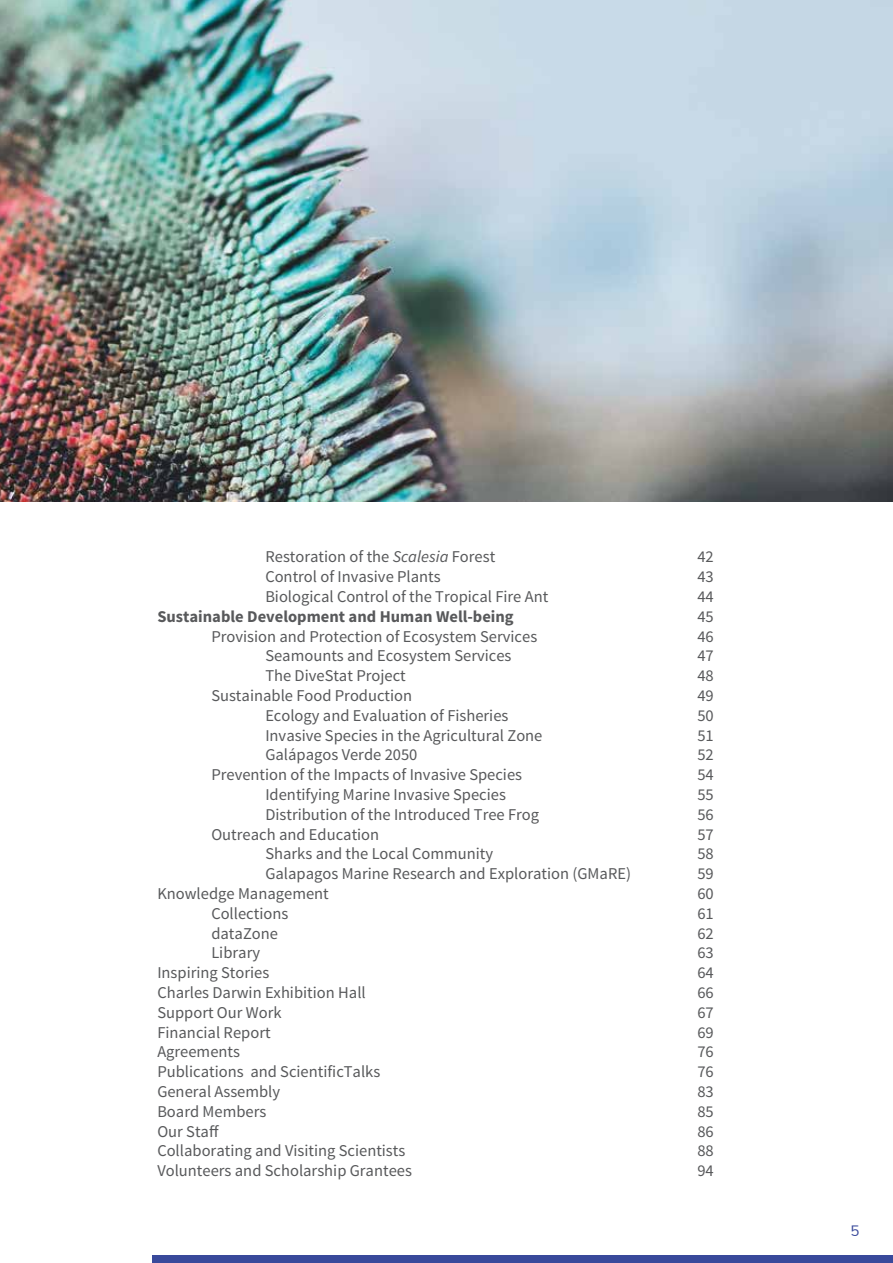
<style>
.page{position:relative;width:893px;height:1263px;background:#fff}
.page>*{position:absolute;margin:0;border:0;box-sizing:border-box;transform-origin:0 0}
.t1{font:16.5px "Source Sans Pro";color:#58595b}
.t2{font:700 16.5px "Source Sans Pro";color:#58595b}
.t3{font:15px "Nunito Sans";color:#39499b}
.s1{font-style:italic}
</style>
<div class="page">
<img style="left:0;top:0;width:893px;height:502px">
<div style="left:152px;top:1256px;width:741px;height:7px;background:#39499b"></div>
<p class="t1" style="left:265px;top:547px;width:231px">Restoration of the <span class="s1">Scalesia</span> Forest</p>
<p class="t1" style="left:697px;top:547px;width:18px">42</p>
<p class="t1" style="left:265px;top:566px;width:177px">Control of Invasive Plants</p>
<p class="t1" style="left:697px;top:566px;width:18px">43</p>
<p class="t1" style="left:265px;top:586px;width:284px">Biological Control of the Tropical Fire Ant</p>
<p class="t1" style="left:697px;top:586px;width:18px">44</p>
<p class="t2" style="left:157px;top:606px;width:358px">Sustainable Development and Human Well-being</p>
<p class="t1" style="left:697px;top:606px;width:18px">45</p>
<p class="t1" style="left:211px;top:626px;width:327px">Provision and Protection of Ecosystem Services</p>
<p class="t1" style="left:697px;top:626px;width:18px">46</p>
<p class="t1" style="left:265px;top:646px;width:248px">Seamounts and Ecosystem Services</p>
<p class="t1" style="left:697px;top:646px;width:18px">47</p>
<p class="t1" style="left:265px;top:665px;width:142px">The DiveStat Project</p>
<p class="t1" style="left:697px;top:665px;width:18px">48</p>
<p class="t1" style="left:211px;top:685px;width:202px">Sustainable Food Production</p>
<p class="t1" style="left:697px;top:685px;width:18px">49</p>
<p class="t1" style="left:265px;top:705px;width:245px">Ecology and Evaluation of Fisheries</p>
<p class="t1" style="left:697px;top:705px;width:18px">50</p>
<p class="t1" style="left:265px;top:725px;width:279px">Invasive Species in the Agricultural Zone</p>
<p class="t1" style="left:697px;top:725px;width:18px">51</p>
<p class="t1" style="left:265px;top:745px;width:154px">Galápagos Verde 2050</p>
<p class="t1" style="left:697px;top:745px;width:18px">52</p>
<p class="t1" style="left:211px;top:764px;width:312px">Prevention of the Impacts of Invasive Species</p>
<p class="t1" style="left:697px;top:764px;width:18px">54</p>
<p class="t1" style="left:265px;top:784px;width:242px">Identifying Marine Invasive Species</p>
<p class="t1" style="left:697px;top:784px;width:18px">55</p>
<p class="t1" style="left:265px;top:804px;width:275px">Distribution of the Introduced Tree Frog</p>
<p class="t1" style="left:697px;top:804px;width:18px">56</p>
<p class="t1" style="left:211px;top:824px;width:169px">Outreach and Education</p>
<p class="t1" style="left:697px;top:824px;width:18px">57</p>
<p class="t1" style="left:265px;top:844px;width:229px">Sharks and the Local Community</p>
<p class="t1" style="left:697px;top:844px;width:18px">58</p>
<p class="t1" style="left:265px;top:863px;width:367px">Galapagos Marine Research and Exploration (GMaRE)</p>
<p class="t1" style="left:697px;top:863px;width:18px">59</p>
<p class="t1" style="left:157px;top:883px;width:173px">Knowledge Management</p>
<p class="t1" style="left:697px;top:883px;width:18px">60</p>
<p class="t1" style="left:211px;top:903px;width:78px">Collections</p>
<p class="t1" style="left:697px;top:903px;width:18px">61</p>
<p class="t1" style="left:211px;top:923px;width:68px">dataZone</p>
<p class="t1" style="left:697px;top:923px;width:18px">62</p>
<p class="t1" style="left:211px;top:943px;width:50px">Library</p>
<p class="t1" style="left:697px;top:943px;width:18px">63</p>
<p class="t1" style="left:157px;top:962px;width:114px">Inspiring Stories</p>
<p class="t1" style="left:697px;top:962px;width:18px">64</p>
<p class="t1" style="left:157px;top:982px;width:210px">Charles Darwin Exhibition Hall</p>
<p class="t1" style="left:697px;top:982px;width:18px">66</p>
<p class="t1" style="left:157px;top:1002px;width:126px">Support Our Work</p>
<p class="t1" style="left:697px;top:1002px;width:18px">67</p>
<p class="t1" style="left:157px;top:1022px;width:115px">Financial Report</p>
<p class="t1" style="left:697px;top:1022px;width:18px">69</p>
<p class="t1" style="left:157px;top:1042px;width:84px">Agreements</p>
<p class="t1" style="left:697px;top:1042px;width:18px">76</p>
<p class="t1" style="left:157px;top:1061px;width:224px">Publications and ScientificTalks</p>
<p class="t1" style="left:697px;top:1061px;width:18px">76</p>
<p class="t1" style="left:157px;top:1081px;width:124px">General Assembly</p>
<p class="t1" style="left:697px;top:1081px;width:18px">83</p>
<p class="t1" style="left:157px;top:1101px;width:110px">Board Members</p>
<p class="t1" style="left:697px;top:1101px;width:18px">85</p>
<p class="t1" style="left:157px;top:1121px;width:63px">Our Staff</p>
<p class="t1" style="left:697px;top:1121px;width:18px">86</p>
<p class="t1" style="left:157px;top:1141px;width:250px">Collaborating and Visiting Scientists</p>
<p class="t1" style="left:697px;top:1141px;width:18px">88</p>
<p class="t1" style="left:157px;top:1160px;width:256px">Volunteers and Scholarship Grantees</p>
<p class="t1" style="left:697px;top:1160px;width:18px">94</p>
<p class="t3" style="left:850px;top:1219px;width:10px">5</p>
</div>
